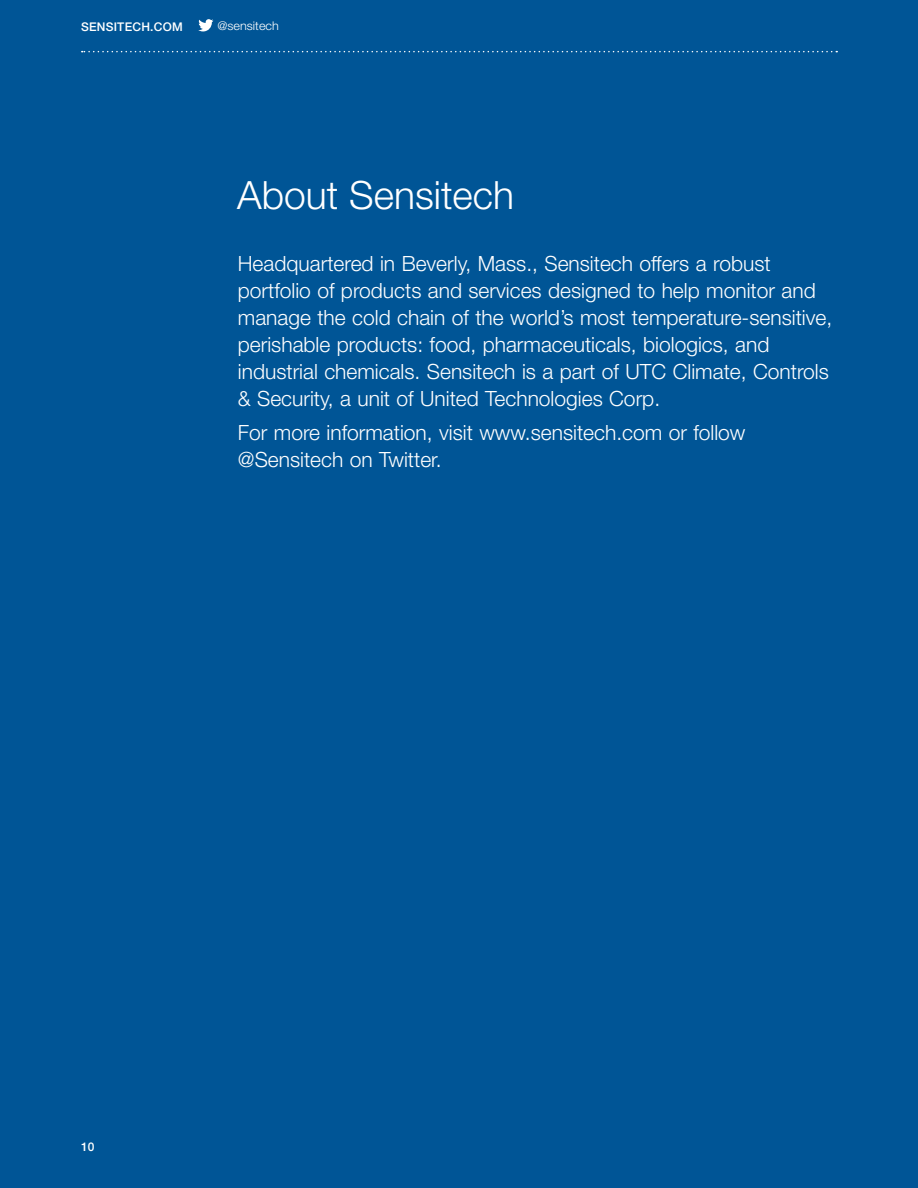
<style>
.page{position:relative;width:918px;height:1188px;background:#005596}
.page>*{position:absolute;margin:0;border:0;box-sizing:border-box;transform-origin:0 0}
.t1{font:300 39px "Helvetica Neue LT Std";color:#fff}
.t2{font:300 21px/27px "Helvetica Neue LT Std";color:#fff}
.t3{font:500 12px "Helvetica Neue LT Std";letter-spacing:.02em;color:#fff}
.t4{font:300 12px "Helvetica Neue LT Std";color:#fff;scale:1.05 1}
</style>
<div class="page">
<svg style="left:82px;top:51px;width:755px;height:1px"></svg>
<svg style="left:198px;top:19px;width:15px;height:12px"></svg>
<p class="t3" style="left:81px;top:19px;width:103px">SENSITECH.COM</p>
<p class="t4" style="left:217px;top:19px;width:60px">@sensitech</p>
<h1 class="t1" style="left:237px;top:172px;width:278px">About Sensitech</h1>
<p class="t2" style="left:238px;top:250px;width:596px">Headquartered in Beverly, Mass., Sensitech offers a robust portfolio of products and services designed to help monitor and manage the cold chain of the world’s most temperature-sensitive, perishable products: food, pharmaceuticals, biologics, and industrial chemicals. Sensitech is a part of UTC Climate, Controls &amp; Security, a unit of United Technologies Corp.</p>
<p class="t2" style="left:238px;top:419px;width:509px">For more information, visit www.sensitech.com or follow @Sensitech on Twitter.</p>
<p class="t3" style="left:81px;top:1140px;width:15px">10</p>
</div>
